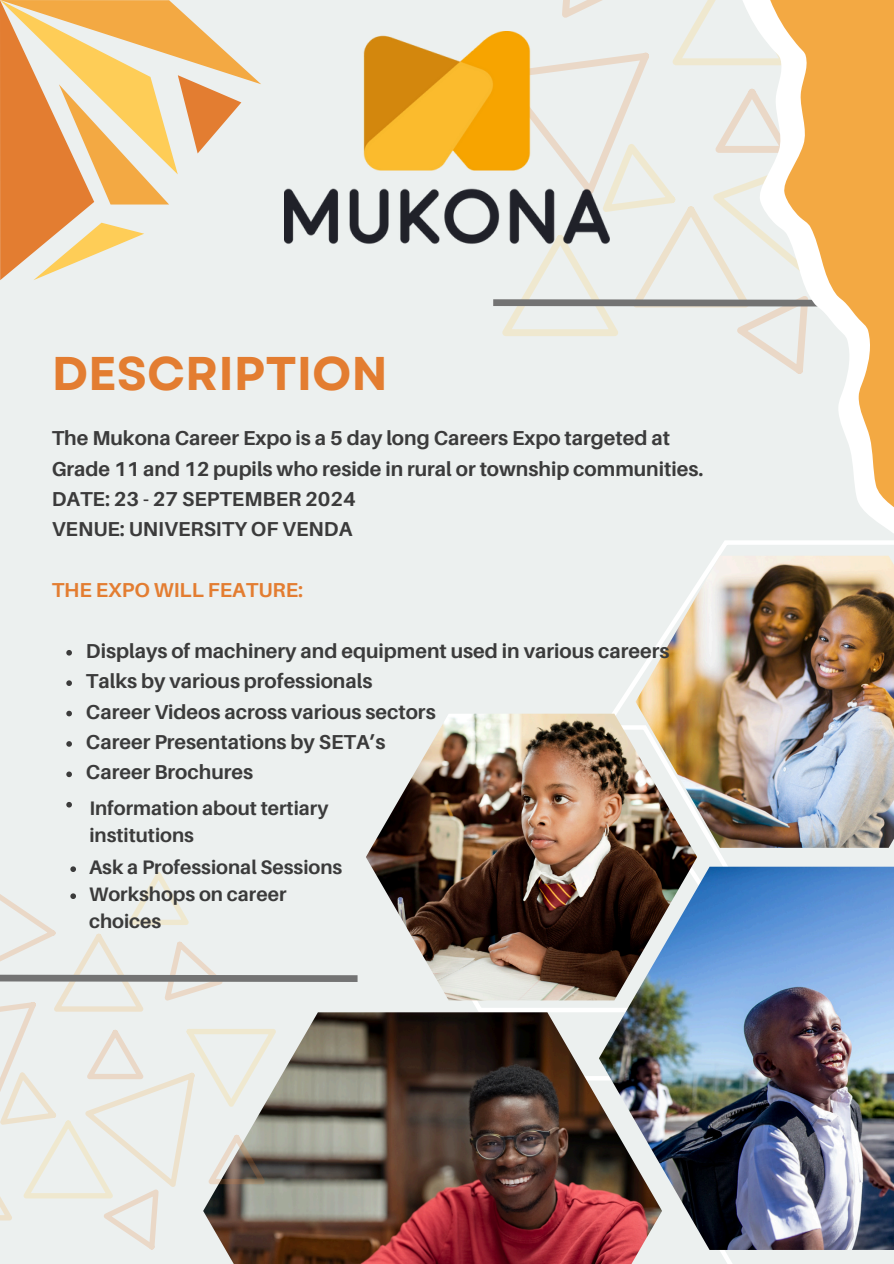
<style>
.page{position:relative;width:894px;height:1264px;background:#fff}
.page>*{position:absolute;margin:0;border:0;box-sizing:border-box;transform-origin:0 0}
.t1{font:700 47.25px "Garet";color:#e37d31}
.t2{font:700 20.1px/30.3px "Aileron";color:#3b3b3b}
.t3{font:700 20.1px "Aileron";color:#e37d31}
.t4{font:700 19.65px/27px "Aileron";color:#3b3b3b}
</style>
<div class="page">
<div style="left:0;top:0;width:893px;height:1263px;background:#ecf0ef"></div>
<svg style="left:449px;top:1000px;width:149px;height:12px"></svg>
<img style="left:366px;top:713px;width:232px;height:287px">
<img style="left:225px;top:1012px;width:415px;height:251px">
<img style="left:598px;top:922px;width:295px;height:327px">
<svg style="left:0;top:0;width:261px;height:280px"></svg>
<img style="left:284px;top:35px;width:202px;height:209px">
<svg style="left:66px;top:650px;width:6px;height:5px"></svg>
<svg style="left:66px;top:680px;width:6px;height:6px"></svg>
<svg style="left:66px;top:710px;width:6px;height:6px"></svg>
<svg style="left:66px;top:741px;width:6px;height:5px"></svg>
<svg style="left:66px;top:771px;width:6px;height:6px"></svg>
<svg style="left:66px;top:802px;width:6px;height:5px"></svg>
<svg style="left:0;top:866px;width:364px;height:383px"></svg>
<svg style="left:486px;top:31px;width:35px;height:305px"></svg>
<svg style="left:521px;top:35px;width:372px;height:887px"></svg>
<img style="left:540px;top:0;width:353px;height:916px">
<h1 class="t1" style="left:52px;top:340px;width:337px">DESCRIPTION</h1>
<p class="t2" style="left:52px;top:422px;width:653px">The Mukona Career Expo is a 5 day long Careers Expo targeted at Grade 11 and 12 pupils who reside in rural or township communities.<br>DATE: 23 - 27 SEPTEMBER 2024<br>VENUE: UNIVERSITY OF VENDA</p>
<p class="t3" style="left:52px;top:577px;width:253px">THE EXPO WILL FEATURE:</p>
<p class="t2" style="left:86px;top:635px;width:585px">Displays of machinery and equipment used in various careers Talks by various professionals<br>Career Videos across various sectors<br>Career Presentations by SETA’s<br>Career Brochures</p>
<p class="t4" style="left:89px;top:794px;width:240px">Information about tertiary institutions</p>
<h3 class="t4" style="left:89px;top:853px;width:255px">Ask a Professional Sessions</h3>
<p class="t4" style="left:89px;top:880px;width:199px">Workshops on career choices</p>
</div>
